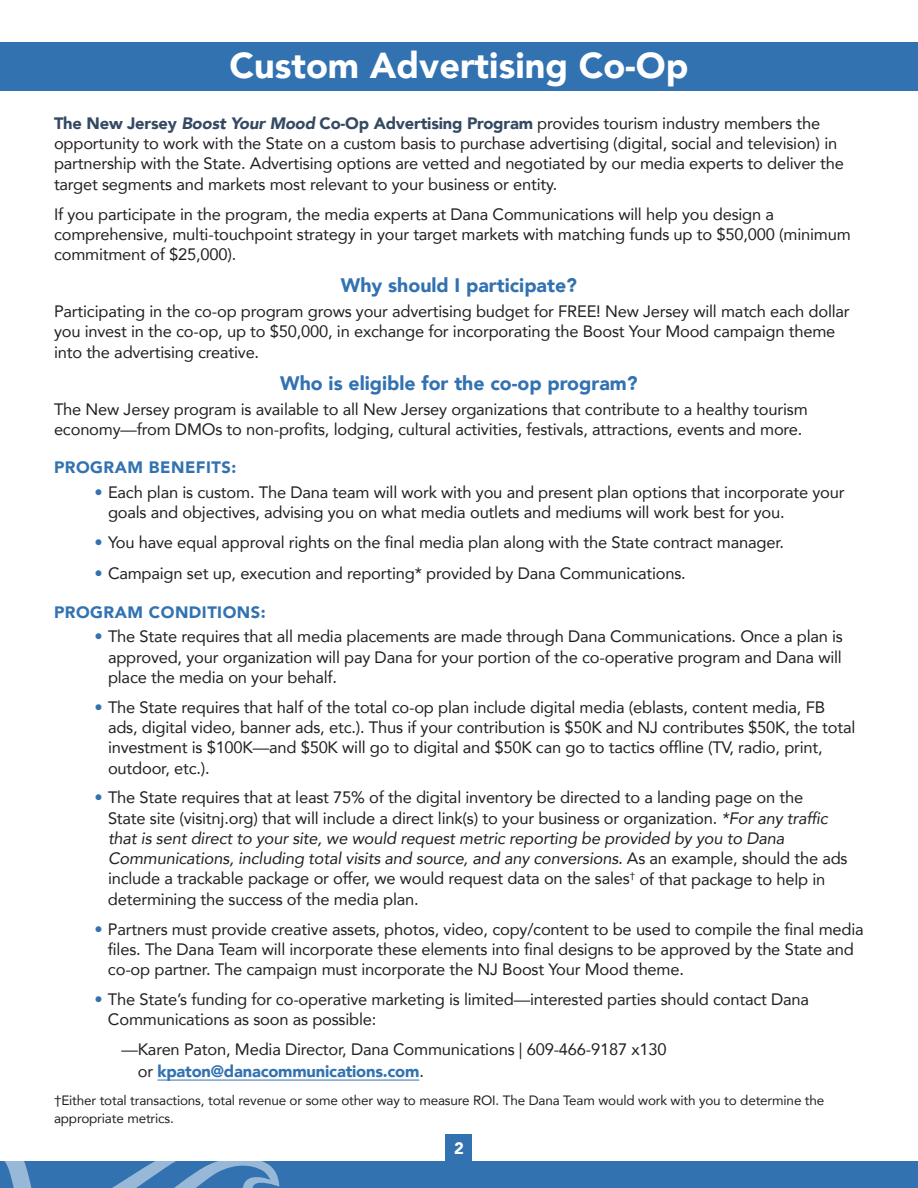
<style>
.page{position:relative;width:918px;height:1188px;background:#fff}
.page>*{position:absolute;margin:0;border:0;box-sizing:border-box;transform-origin:0 0}
.t1{font:900 36px "Avenir";color:#fff}
.t2{font:900 19.5px "Avenir";color:#3272b1}
.t3{font:16.5px/20.2px "Avenir";letter-spacing:-.01em;color:#231f20}
.t4{font:900 16.5px "Avenir";letter-spacing:.03em;color:#3272b1}
.t5{font:900 16.5px "Avenir";color:#fff}
.t6{font:13.5px/18px "Avenir";letter-spacing:-.01em;color:#231f20}
.s1{font-weight:900;color:#344962}
.s2{font-weight:900;font-style:italic;color:#344962}
.s3{color:#3272b1}
.s4{font-style:italic}
.s5{font-weight:900;color:#3272b1}
</style>
<div class="page">
<div style="left:0;top:42px;width:918px;height:49px;background:#3272b1"></div>
<hr style="left:157px;top:1080px;width:262px;height:1px;background:#3272b1">
<div style="left:0;top:1161px;width:918px;height:27px;background:#3272b1"></div>
<svg style="left:4px;top:1161px;width:276px;height:27px"></svg>
<div style="left:446px;top:1134px;width:26px;height:27px;background:#3272b1"></div>
<h1 class="t1" style="left:229px;top:35px;width:461px">Custom Advertising Co-Op</h1>
<p class="t3" style="left:54px;top:113px;width:792px"><span class="s1">The New Jersey</span> <span class="s2">Boost Your Mood</span> <span class="s1">Co-Op Advertising Program</span> provides tourism industry members the opportunity to work with the State on a custom basis to purchase advertising (digital, social and television) in partnership with the State. Advertising options are vetted and negotiated by our media experts to deliver the target segments and markets most relevant to your business or entity.</p>
<p class="t3" style="left:54px;top:203px;width:798px">If you participate in the program, the media experts at Dana Communications will help you design a comprehensive, multi-touchpoint strategy in your target markets with matching funds up to $50,000 (minimum commitment of $25,000).</p>
<p class="t2" style="left:341px;top:269px;width:238px">Why should I participate?</p>
<p class="t3" style="left:54px;top:301px;width:797px">Participating in the co-op program grows your advertising budget for FREE! New Jersey will match each dollar you invest in the co-op, up to $50,000, in exchange for incorporating the Boost Your Mood campaign theme into the advertising creative.</p>
<p class="t2" style="left:280px;top:366px;width:359px">Who is eligible for the co-op program?</p>
<p class="t3" style="left:54px;top:398px;width:755px">The New Jersey program is available to all New Jersey organizations that contribute to a healthy tourism economy—from DMOs to non-profits, lodging, cultural activities, festivals, attractions, events and more.</p>
<p class="t4" style="left:54px;top:453px;width:184px">PROGRAM BENEFITS:</p>
<p class="t3" style="left:108px;top:482px;width:738px;text-indent:-13px"><span class="s3">•</span> Each plan is custom. The Dana team will work with you and present plan options that incorporate your goals and objectives, advising you on what media outlets and mediums will work best for you.</p>
<p class="t3" style="left:95px;top:532px;width:691px"><span class="s3">•</span> You have equal approval rights on the final media plan along with the State contract manager.</p>
<p class="t3" style="left:95px;top:563px;width:593px"><span class="s3">•</span> Campaign set up, execution and reporting* provided by Dana Communications.</p>
<p class="t4" style="left:54px;top:598px;width:213px">PROGRAM CONDITIONS:</p>
<p class="t3" style="left:108px;top:626px;width:736px;text-align:justify;text-indent:-13px"><span class="s3">•</span> The State requires that all media placements are made through Dana Communications. Once a plan is approved, your organization will pay Dana for your portion of the co-operative program and Dana will place the media on your behalf.</p>
<p class="t3" style="left:108px;top:696px;width:749px;text-indent:-13px"><span class="s3">•</span> The State requires that half of the total co-op plan include digital media (eblasts, content media, FB ads, digital video, banner ads, etc.). Thus if your contribution is $50K and NJ contributes $50K, the total investment is $100K—and $50K will go to digital and $50K can go to tactics offline (TV, radio, print, outdoor, etc.).</p>
<p class="t3" style="left:108px;top:787px;width:741px;text-indent:-13px"><span class="s3">•</span> The State requires that at least 75% of the digital inventory be directed to a landing page on the<br>State site (visitnj.org) that will include a direct link(s) to your business or organization. <span class="s4">*For any traffic that is sent direct to your site, we would request metric reporting be provided by you to Dana Communications, including total visits and source, and any conversions.</span> As an example, should the ads include a trackable package or offer, we would request data on the sales<sup>†</sup> of that package to help in determining the success of the media plan.</p>
<p class="t3" style="left:108px;top:918px;width:757px;text-indent:-13px"><span class="s3">•</span> Partners must provide creative assets, photos, video, copy/content to be used to compile the final media files. The Dana Team will incorporate these elements into final designs to be approved by the State and co-op partner. The campaign must incorporate the NJ Boost Your Mood theme.</p>
<p class="t3" style="left:108px;top:989px;width:703px;text-indent:-13px"><span class="s3">•</span> The State’s funding for co-operative marketing is limited—interested parties should contact Dana<br>Communications as soon as possible:</p>
<p class="t3" style="left:138px;top:1038px;width:530px;line-height:21.6px;text-indent:-16px">—Karen Paton, Media Director, Dana Communications | 609-466-9187 x130 or <span class="s5">kpaton@danacommunications.com</span>.</p>
<p class="t6" style="left:54px;top:1091px;width:772px">†Either total transactions, total revenue or some other way to measure ROI. The Dana Team would work with you to determine the appropriate metrics.</p>
<p class="t5" style="left:454px;top:1134px;width:11px">2</p>
</div>
